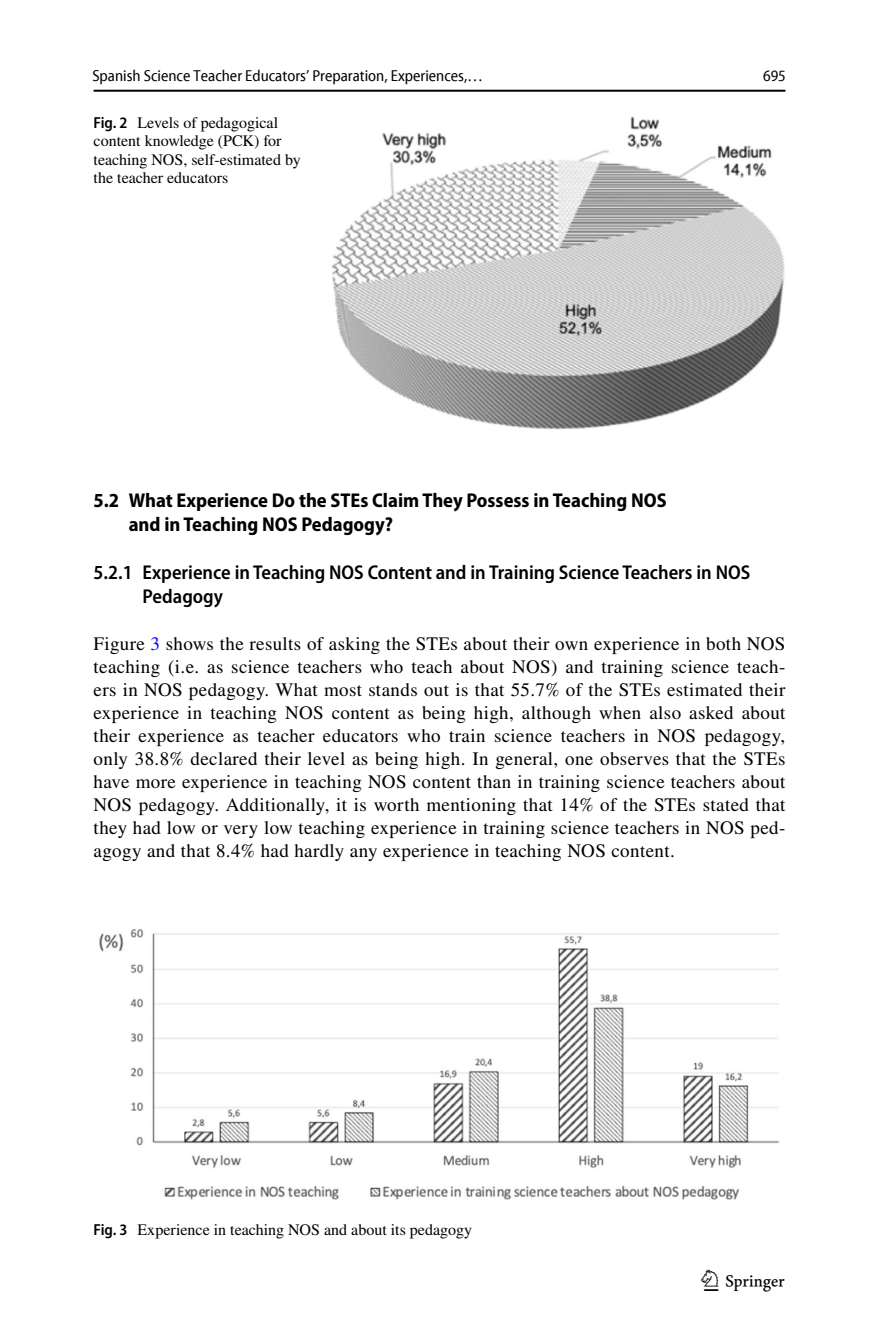
<style>
.page{position:relative;width:879px;height:1333px;background:#fff}
.page>*{position:absolute;margin:0;border:0;box-sizing:border-box;transform-origin:0 0}
.t1{font:30px "Springnew Regular 5";color:#000}
.t2{font:700 semi-condensed 20px/24px "Myriad Pro";color:#000}
.t3{font:600 semi-condensed 20px/24px "Myriad Pro";color:#000}
.t4{font:19px/23px "STIX";letter-spacing:.02em;color:#000;text-align:justify}
.t5{font:16px/18.4px "STIX";color:#000}
.t6{font:semi-condensed 16px "Myriad Pro Unic";color:#000}
.s1{font-family:"Myriad Pro";font-weight:600;font-stretch:semi-condensed}
.s2{color:#00f}
</style>
<div class="page">
<hr style="left:94px;top:90px;width:691px;height:2px;background:#000">
<img style="left:332px;top:116px;width:453px;height:313px">
<img style="left:99px;top:928px;width:681px;height:271px">
<p class="t6" style="left:92px;top:69px;width:392px">Spanish Science Teacher Educators’ Preparation, Experiences,…</p>
<p class="t6" style="left:763px;top:69px;width:24px">695</p>
<p class="t5" style="left:94px;top:114px;width:209px"><span class="s1">Fig. 2</span> Levels of pedagogical content knowledge (PCK) for teaching NOS, self-estimated by the teacher educators</p>
<p class="t2" style="left:129px;top:488px;width:539px;text-indent:-35px">5.2 What Experience Do the STEs Claim They Possess in Teaching NOS and in Teaching NOS Pedagogy?</p>
<p class="t3" style="left:143px;top:560px;width:609px;text-indent:-49px">5.2.1 Experience in Teaching NOS Content and in Training Science Teachers in NOS<br>Pedagogy</p>
<p class="t4" style="left:94px;top:633px;width:693px">Figure <span class="s2">3</span> shows the results of asking the STEs about their own experience in both NOS teaching (i.e. as science teachers who teach about NOS) and training science teach&shy;ers in NOS pedagogy. What most stands out is that 55.7% of the STEs estimated their experience in teaching NOS content as being high, although when also asked about their experience as teacher educators who train science teachers in NOS pedagogy, only 38.8% declared their level as being high. In general, one observes that the STEs have more experience in teaching NOS content than in training science teachers about NOS pedagogy. Additionally, it is worth mentioning that 14% of the STEs stated that they had low or very low teaching experience in training science teachers in NOS ped&shy;agogy and that 8.4% had hardly any experience in teaching NOS content.</p>
<p class="t5" style="left:94px;top:1221px;width:380px"><span class="s1">Fig. 3</span> Experience in teaching NOS and about its pedagogy</p>
<h1 class="t1" style="left:704px;top:1269px;width:83px">1 3</h1>
</div>
